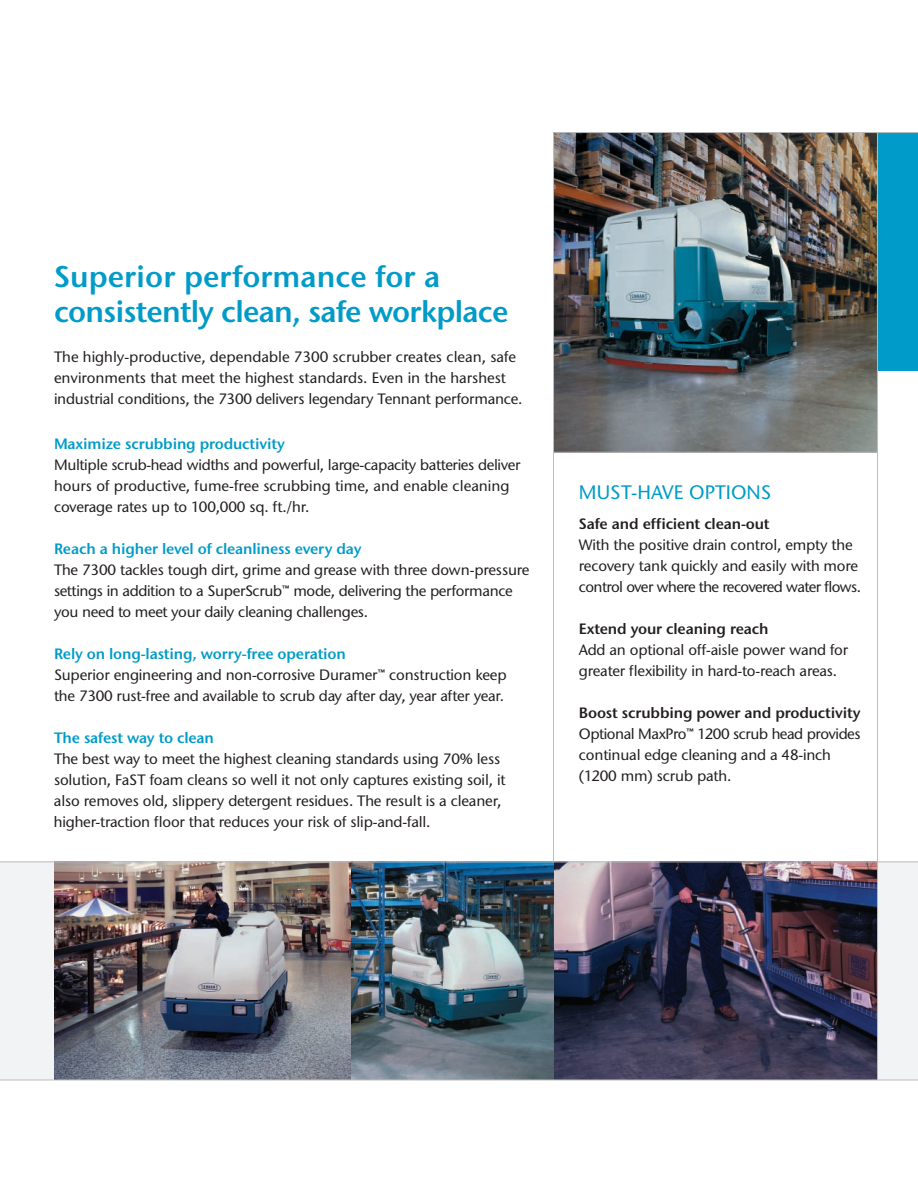
<style>
.page{position:relative;width:918px;height:1188px;background:#fff}
.page>*{position:absolute;margin:0;border:0;box-sizing:border-box;transform-origin:0 0}
.t1{font:29.85px/35.8px "Stone Sans ITC Semi";letter-spacing:-.025em;color:#009bc8}
.t2{font:500 19.5px "Stone Sans ITC";color:#009bc8}
.t3{font:500 15px/21px "Stone Sans ITC";letter-spacing:-.01em;color:#231f20}
.t4{font:15px "Stone Sans ITC Semi";letter-spacing:-.01em;color:#009bc8}
.t5{font:15px "Stone Sans ITC Semi";letter-spacing:-.01em;color:#231f20}
</style>
<div class="page">
<div style="left:554px;top:133px;width:364px;height:238px;background:#009bc8"></div>
<img style="left:554px;top:133px;width:323px;height:319px">
<div style="left:807px;top:862px;width:111px;height:218px;background:#f2f3f4"></div>
<img style="left:538px;top:863px;width:339px;height:217px">
<img style="left:0;top:863px;width:538px;height:217px">
<img style="left:54px;top:863px;width:297px;height:217px">
<hr style="left:554px;top:452px;width:324px;height:1px;background:#bcbdc0">
<hr style="left:554px;top:132px;width:364px;height:1px;background:#bcbdc0">
<hr style="left:0;top:862px;width:918px;height:1px;background:#bcbdc0">
<hr style="left:877px;top:133px;width:1px;height:947px;background:#bcbdc0">
<hr style="left:0;top:1080px;width:918px;height:1px;background:#bcbdc0">
<hr style="left:553px;top:133px;width:1px;height:729px;background:#bcbdc0">
<h1 class="t1" style="left:54px;top:261px;width:456px">Superior performance for a consistently clean, safe workplace</h1>
<p class="t3" style="left:54px;top:348px;width:470px">The highly-productive, dependable 7300 scrubber creates clean, safe environments that meet the highest standards. Even in the harshest industrial conditions, the 7300 delivers legendary Tennant performance.</p>
<p class="t4" style="left:54px;top:438px;width:232px">Maximize scrubbing productivity</p>
<p class="t3" style="left:54px;top:456px;width:468px">Multiple scrub-head widths and powerful, large-capacity batteries deliver hours of productive, fume-free scrubbing time, and enable cleaning coverage rates up to 100,000 sq. ft./hr.</p>
<p class="t4" style="left:54px;top:543px;width:309px">Reach a higher level of cleanliness every day</p>
<p class="t3" style="left:54px;top:561px;width:477px">The 7300 tackles tough dirt, grime and grease with three down-pressure settings in addition to a SuperScrub™ mode, delivering the performance you need to meet your daily cleaning challenges.</p>
<p class="t4" style="left:54px;top:648px;width:293px">Rely on long-lasting, worry-free operation</p>
<p class="t3" style="left:54px;top:666px;width:454px">Superior engineering and non-corrosive Duramer™ construction keep the 7300 rust-free and available to scrub day after day, year after year.</p>
<p class="t4" style="left:54px;top:732px;width:162px">The safest way to clean</p>
<p class="t3" style="left:54px;top:750px;width:453px">The best way to meet the highest cleaning standards using 70% less solution, FaST foam cleans so well it not only captures existing soil, it also removes old, slippery detergent residues. The result is a cleaner, higher-traction floor that reduces your risk of slip-and-fall.</p>
<h2 class="t2" style="left:579px;top:485px;width:194px">MUST-HAVE OPTIONS</h2>
<p class="t5" style="left:579px;top:518px;width:192px">Safe and efficient clean-out</p>
<p class="t3" style="left:579px;top:536px;width:284px">With the positive drain control, empty the recovery tank quickly and easily with more control over where the recovered water flows.</p>
<p class="t5" style="left:579px;top:623px;width:191px">Extend your cleaning reach</p>
<p class="t3" style="left:579px;top:641px;width:271px">Add an optional off-aisle power wand for greater flexibility in hard-to-reach areas.</p>
<p class="t5" style="left:579px;top:707px;width:283px">Boost scrubbing power and productivity</p>
<p class="t3" style="left:579px;top:725px;width:283px">Optional MaxPro™ 1200 scrub head provides continual edge cleaning and a 48-inch (1200 mm) scrub path.</p>
</div>
